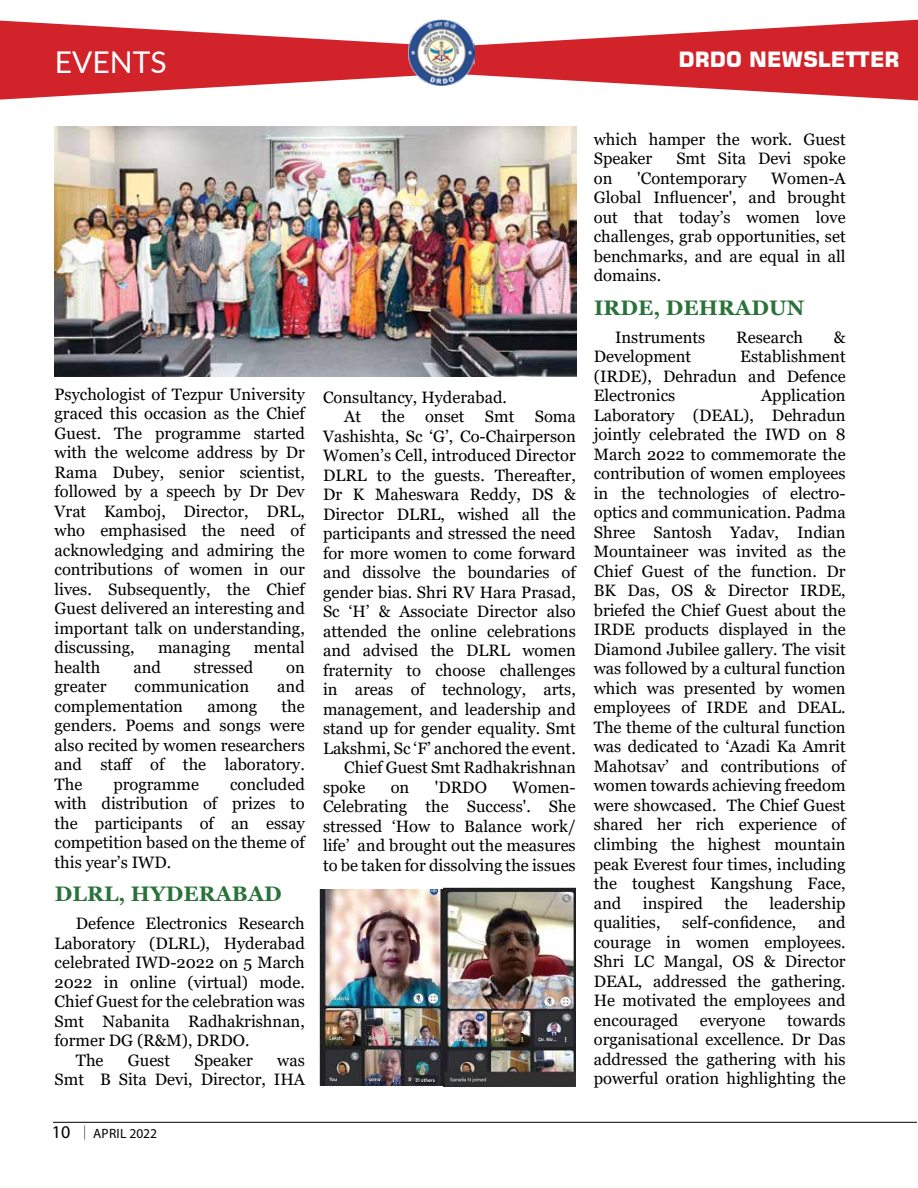
<style>
.page{position:relative;width:918px;height:1188px;background:#fff}
.page>*{position:absolute;margin:0;border:0;box-sizing:border-box;transform-origin:0 0}
.t1{font:30px "Lato";color:#fff}
.t2{font:700 21px "Georgia";letter-spacing:.01em;color:#297239}
.t3{font:700 21px "Square 721 BT";color:#fff}
.t4{font:18px "Myriad Pro";color:#000}
.t5{font:16.5px/19.5px "Georgia";color:#000;text-align:justify}
.t6{font:13.5px "Myriad Pro";letter-spacing:.02em;color:#000}
</style>
<div class="page">
<hr style="left:53px;top:1122px;width:864px;height:1px;background:#000">
<svg style="left:84px;top:1125px;width:1px;height:15px"></svg>
<svg style="left:0;top:20px;width:216px;height:80px;fill:#d2232a"></svg>
<svg style="left:216px;top:20px;width:702px;height:81px;fill:#d2232a"></svg>
<img style="left:408px;top:20px;width:66px;height:66px">
<img style="left:319px;top:890px;width:124px;height:196px">
<img style="left:443px;top:887px;width:133px;height:199px">
<img style="left:54px;top:127px;width:522px;height:249px">
<h1 class="t1" style="left:55px;top:41px;width:113px">EVENTS</h1>
<p class="t3" style="left:679px;top:47px;width:223px">DRDO NEWSLETTER</p>
<p class="t5" style="left:55px;top:384px;width:252px">Psychologist of Tezpur University graced this occasion as the Chief Guest. The programme started with the welcome address by Dr Rama Dubey, senior scientist, followed by a speech by Dr Dev Vrat Kamboj, Director, DRL, who emphasised the need of acknowledging and admiring the contributions of women in our lives. Subsequently, the Chief Guest delivered an interesting and important talk on understanding, discussing,</p>
<p class="t5" style="left:158px;top:638px;width:74px">managing</p>
<p class="t5" style="left:254px;top:638px;width:52px">mental</p>
<p class="t5" style="left:55px;top:657px;width:47px">health</p>
<p class="t5" style="left:133px;top:657px;width:29px">and</p>
<p class="t5" style="left:194px;top:657px;width:61px">stressed</p>
<p class="t5" style="left:286px;top:657px;width:20px">on</p>
<p class="t5" style="left:55px;top:677px;width:53px">greater</p>
<p class="t5" style="left:135px;top:677px;width:116px">communication</p>
<p class="t5" style="left:277px;top:677px;width:29px">and</p>
<p class="t5" style="left:55px;top:696px;width:130px">complementation</p>
<p class="t5" style="left:207px;top:696px;width:51px">among</p>
<p class="t5" style="left:55px;top:696px;width:252px;text-indent:227px">the genders. Poems and songs were also recited by women researchers and staff of the laboratory.<br>The</p>
<p class="t5" style="left:55px;top:775px;width:252px;text-indent:175px">concluded with distribution of prizes to the participants of an essay competition based on the theme of this year’s IWD.</p>
<p class="t2" style="left:55px;top:880px;width:228px">DLRL, HYDERABAD</p>
<p class="t5" style="left:76px;top:914px;width:231px">Defence Electronics Research</p>
<p class="t5" style="left:55px;top:934px;width:252px">Laboratory (DLRL), Hyderabad</p>
<p class="t5" style="left:55px;top:953px;width:252px">celebrated IWD-2022 on 5 March</p>
<p class="t5" style="left:55px;top:973px;width:252px">2022 in online (virtual) mode.</p>
<p class="t5" style="left:55px;top:992px;width:252px">Chief Guest for the celebration was</p>
<p class="t5" style="left:55px;top:1012px;width:252px">Smt Nabanita Radhakrishnan,</p>
<p class="t5" style="left:55px;top:1031px;width:196px">former DG (R&amp;M), DRDO.</p>
<p class="t5" style="left:76px;top:1051px;width:29px">The</p>
<p class="t5" style="left:128px;top:1051px;width:44px">Guest</p>
<p class="t5" style="left:194px;top:1051px;width:60px">Speaker</p>
<p class="t5" style="left:113px;top:775px;width:87px">programme</p>
<p class="t5" style="left:55px;top:1051px;width:252px;text-align:right">was<br>Smt B Sita Devi, Director, IHA</p>
<p class="t4" style="left:52px;top:1121px;width:20px">10</p>
<p class="t6" style="left:93px;top:1125px;width:66px">APRIL 2022</p>
<p class="t5" style="left:323px;top:388px;width:185px">Consultancy, Hyderabad.</p>
<p class="t5" style="left:344px;top:407px;width:233px">At the onset Smt Soma</p>
<p class="t5" style="left:323px;top:427px;width:254px">Vashishta, Sc ‘G’, Co-Chairperson</p>
<p class="t5" style="left:323px;top:446px;width:254px">Women’s Cell, introduced Director</p>
<p class="t5" style="left:323px;top:466px;width:254px">DLRL to the guests. Thereafter,</p>
<p class="t5" style="left:323px;top:485px;width:254px">Dr K Maheswara Reddy, DS &amp;</p>
<p class="t5" style="left:323px;top:505px;width:254px">Director DLRL, wished all the</p>
<p class="t5" style="left:323px;top:524px;width:254px">participants and stressed the need</p>
<p class="t5" style="left:323px;top:544px;width:254px">for more women to come forward</p>
<p class="t5" style="left:323px;top:563px;width:254px">and dissolve the boundaries of</p>
<p class="t5" style="left:323px;top:583px;width:254px">gender bias. Shri RV Hara Prasad,</p>
<p class="t5" style="left:323px;top:602px;width:254px">Sc ‘H’ &amp; Associate Director also</p>
<p class="t5" style="left:323px;top:622px;width:254px">attended the online celebrations</p>
<p class="t5" style="left:323px;top:641px;width:254px">and advised the DLRL women</p>
<p class="t5" style="left:323px;top:661px;width:254px">fraternity to choose challenges</p>
<p class="t5" style="left:323px;top:680px;width:254px">in areas of technology, arts,</p>
<p class="t5" style="left:323px;top:700px;width:254px">management, and leadership and</p>
<p class="t5" style="left:323px;top:719px;width:254px">stand up for gender equality. Smt</p>
<p class="t5" style="left:323px;top:739px;width:254px">Lakshmi, Sc ‘F’ anchored the event.</p>
<p class="t5" style="left:344px;top:758px;width:233px">Chief Guest Smt Radhakrishnan</p>
<p class="t5" style="left:323px;top:778px;width:44px">spoke</p>
<p class="t5" style="left:391px;top:778px;width:20px">on</p>
<p class="t5" style="left:435px;top:778px;width:54px">'DRDO</p>
<p class="t5" style="left:323px;top:778px;width:254px;text-indent:189px">Women-Celebrating the Success'. She stressed ‘How to Balance work/ life’ and brought out the measures to be taken for dissolving the issues</p>
<p class="t5" style="left:594px;top:130px;width:253px">which hamper the work. Guest<br>Speaker</p>
<p class="t5" style="left:676px;top:149px;width:171px">Smt Sita Devi spoke</p>
<p class="t5" style="left:594px;top:169px;width:20px">on</p>
<p class="t5" style="left:637px;top:169px;width:111px">'Contemporary</p>
<p class="t5" style="left:594px;top:169px;width:253px;text-indent:177px">Women-A Global Influencer', and brought out that today’s women love challenges, grab opportunities, set benchmarks, and are equal in all domains.</p>
<p class="t2" style="left:594px;top:294px;width:212px">IRDE, DEHRADUN</p>
<p class="t5" style="left:615px;top:328px;width:92px">Instruments</p>
<p class="t5" style="left:736px;top:328px;width:68px">Research</p>
<p class="t5" style="left:834px;top:328px;width:13px">&amp;</p>
<p class="t5" style="left:594px;top:347px;width:99px">Development</p>
<p class="t5" style="left:594px;top:347px;width:253px;text-indent:147px">Establishment (IRDE), Dehradun and Defence Electronics</p>
<p class="t5" style="left:594px;top:386px;width:253px;text-indent:167px">Application Laboratory (DEAL), Dehradun jointly celebrated the IWD on 8<br>March 2022 to commemorate the contribution of women employees in the technologies of electro&shy;optics and communication. Padma Shree Santosh Yadav, Indian Mountaineer was invited as the Chief Guest of the function. Dr BK Das, OS &amp; Director IRDE, briefed the Chief Guest about the IRDE products displayed in the Diamond Jubilee gallery. The visit was followed by a cultural function which was presented by women employees of IRDE and DEAL.<br>The theme of the cultural function was dedicated to ‘Azadi Ka Amrit Mahotsav’ and contributions of women towards achieving freedom were showcased. The Chief Guest shared her rich experience of climbing the highest mountain peak Everest four times, including the toughest Kangshung Face, and</p>
<p class="t5" style="left:643px;top:893px;width:62px">inspired</p>
<p class="t5" style="left:725px;top:893px;width:25px">the</p>
<p class="t5" style="left:769px;top:893px;width:78px">leadership</p>
<p class="t5" style="left:594px;top:913px;width:68px">qualities,</p>
<p class="t5" style="left:682px;top:913px;width:116px">self-confidence,</p>
<p class="t5" style="left:594px;top:913px;width:253px;text-indent:224px">and courage in women employees.<br>Shri LC Mangal, OS &amp; Director DEAL, addressed the gathering.<br>He motivated the employees and encouraged</p>
<p class="t5" style="left:594px;top:1010px;width:253px;text-indent:193px">towards organisational excellence. Dr Das addressed the gathering with his powerful oration highlighting the</p>
<p class="t5" style="left:700px;top:1010px;width:67px">everyone</p>
</div>
